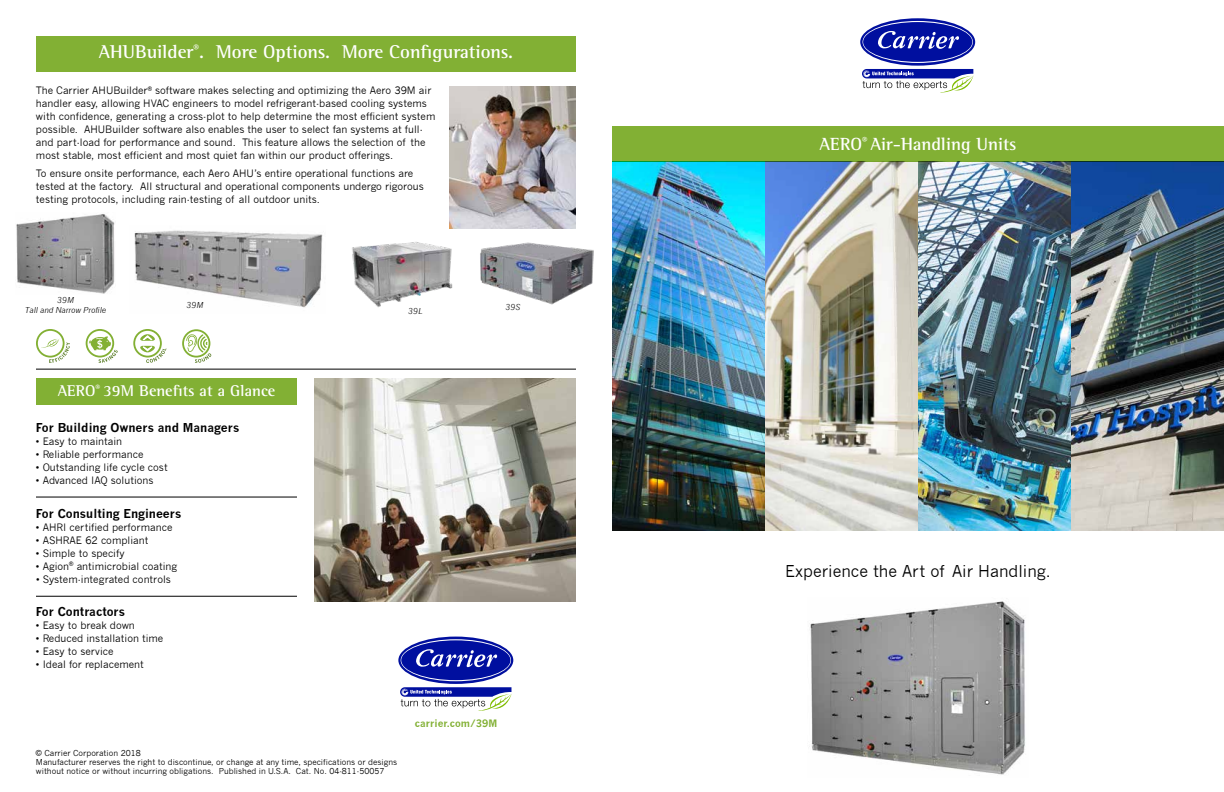
<style>
.page{position:relative;width:1224px;height:792px;background:#fff}
.page>*{position:absolute;margin:0;border:0;box-sizing:border-box;transform-origin:0 0}
.t1{font:700 19px "Rotis Semi Serif Std";color:#fff}
.t2{font:700 18px "Rotis Semi Serif Std";color:#fff}
.t3{font:16px "News Gothic";color:#000}
.t4{font:700 16px "Rotis Semi Serif Std";color:#fff}
.t5{font:700 12px "News Gothic";color:#000}
.t6{font:10px/13px "News Gothic";color:#000}
.t7{font:700 10px "News Gothic";color:#82b034}
.t8{font:8px/9px "News Gothic";color:#000}
.t9{font:italic 8px/10px "News Gothic";color:#000;text-align:center}
</style>
<div class="page">
<img style="left:612px;top:162px;width:612px;height:369px">
<svg style="left:862px;top:69px;width:112px;height:24px"></svg>
<svg style="left:860px;top:18px;width:115px;height:48px"></svg>
<svg style="left:863px;top:21px;width:110px;height:42px"></svg>
<div style="left:863px;top:22px;width:109px;height:40px;background:#000f9f;border-radius:50%"></div>
<svg style="left:878px;top:31px;width:81px;height:18px"></svg>
<div style="left:612px;top:126px;width:612px;height:36px;background:#82b034"></div>
<img style="left:810px;top:601px;width:215px;height:174px">
<svg style="left:400px;top:687px;width:112px;height:24px"></svg>
<svg style="left:398px;top:637px;width:115px;height:47px"></svg>
<svg style="left:401px;top:639px;width:110px;height:42px"></svg>
<div style="left:401px;top:640px;width:109px;height:40px;background:#000f9f;border-radius:50%"></div>
<svg style="left:416px;top:649px;width:81px;height:18px"></svg>
<hr style="left:36px;top:369px;width:540px;height:1px;background:#000">
<img style="left:315px;top:378px;width:261px;height:223px">
<div style="left:36px;top:378px;width:261px;height:27px;background:#82b034"></div>
<hr style="left:36px;top:497px;width:261px;height:1px;background:#000">
<hr style="left:36px;top:596px;width:261px;height:1px;background:#000">
<div style="left:36px;top:36px;width:540px;height:36px;background:#82b034"></div>
<img style="left:352px;top:242px;width:101px;height:66px">
<img style="left:480px;top:242px;width:113px;height:63px">
<img style="left:134px;top:230px;width:189px;height:78px">
<img style="left:450px;top:87px;width:126px;height:142px">
<img style="left:16px;top:214px;width:99px;height:80px">
<svg style="left:86px;top:329px;width:32px;height:34px"></svg>
<svg style="left:36px;top:329px;width:34px;height:34px"></svg>
<svg style="left:133px;top:329px;width:33px;height:34px"></svg>
<svg style="left:182px;top:329px;width:29px;height:34px"></svg>
<h1 class="t1" style="left:99px;top:41px;width:416px">AHUBuilder<sup>®</sup>. More Options. More Configurations.</h1>
<p class="t6" style="left:36px;top:84px;width:401px">The Carrier AHUBuilder<sup>®</sup> software makes selecting and optimizing the Aero 39M air handler easy, allowing HVAC engineers to model refrigerant-based cooling systems with confidence, generating a cross-plot to help determine the most efficient system possible. AHUBuilder software also enables the user to select fan systems at full&shy;and part-load for performance and sound. This feature allows the selection of the most stable, most efficient and most quiet fan within our product offerings.</p>
<p class="t6" style="left:36px;top:166px;width:390px">To ensure onsite performance, each Aero AHU’s entire operational functions are tested at the factory. All structural and operational components undergo rigorous testing protocols, including rain-testing of all outdoor units.</p>
<p class="t9" style="left:25px;top:296px;width:83px">39M<br>Tall and Narrow Profile</p>
<p class="t9" style="left:186px;top:301px;width:18px">39M</p>
<p class="t9" style="left:408px;top:306px;width:16px">39L</p>
<p class="t9" style="left:506px;top:303px;width:16px">39S</p>
<h3 class="t4" style="left:58px;top:381px;width:219px">AERO<sup>®</sup> 39M Benefits at a Glance</h3>
<p class="t5" style="left:36px;top:420px;width:205px">For Building Owners and Managers</p>
<p class="t6" style="left:36px;top:435px;width:88px">• Easy to maintain</p>
<p class="t6" style="left:36px;top:448px;width:109px">• Reliable performance</p>
<p class="t6" style="left:36px;top:461px;width:133px">• Outstanding life cycle cost</p>
<p class="t6" style="left:36px;top:474px;width:119px">• Advanced IAQ solutions</p>
<p class="t5" style="left:36px;top:506px;width:147px">For Consulting Engineers</p>
<p class="t6" style="left:36px;top:521px;width:138px">• AHRI certified performance</p>
<p class="t6" style="left:36px;top:534px;width:114px">• ASHRAE 62 compliant</p>
<p class="t6" style="left:36px;top:547px;width:90px">• Simple to specify</p>
<p class="t6" style="left:36px;top:560px;width:143px">• Agion<sup>®</sup> antimicrobial coating</p>
<p class="t6" style="left:36px;top:573px;width:136px">• System-integrated controls</p>
<p class="t5" style="left:36px;top:604px;width:91px">For Contractors</p>
<p class="t6" style="left:36px;top:619px;width:100px">• Easy to break down</p>
<p class="t6" style="left:36px;top:632px;width:129px">• Reduced installation time</p>
<p class="t6" style="left:36px;top:645px;width:79px">• Easy to service</p>
<p class="t6" style="left:36px;top:658px;width:109px">• Ideal for replacement</p>
<p class="t8" style="left:36px;top:749px;width:363px">© Carrier Corporation 2018<br>Manufacturer reserves the right to discontinue, or change at any time, specifications or designs without notice or without incurring obligations. Published in U.S.A. Cat. No. 04-811-50057</p>
<p class="t7" style="left:415px;top:717px;width:84px">carrier.com/39M</p>
<h2 class="t2" style="left:820px;top:133px;width:198px">AERO<sup>®</sup> Air-Handling Units</h2>
<h3 class="t3" style="left:785px;top:562px;width:267px">Experience the Art of Air Handling.</h3>
</div>
